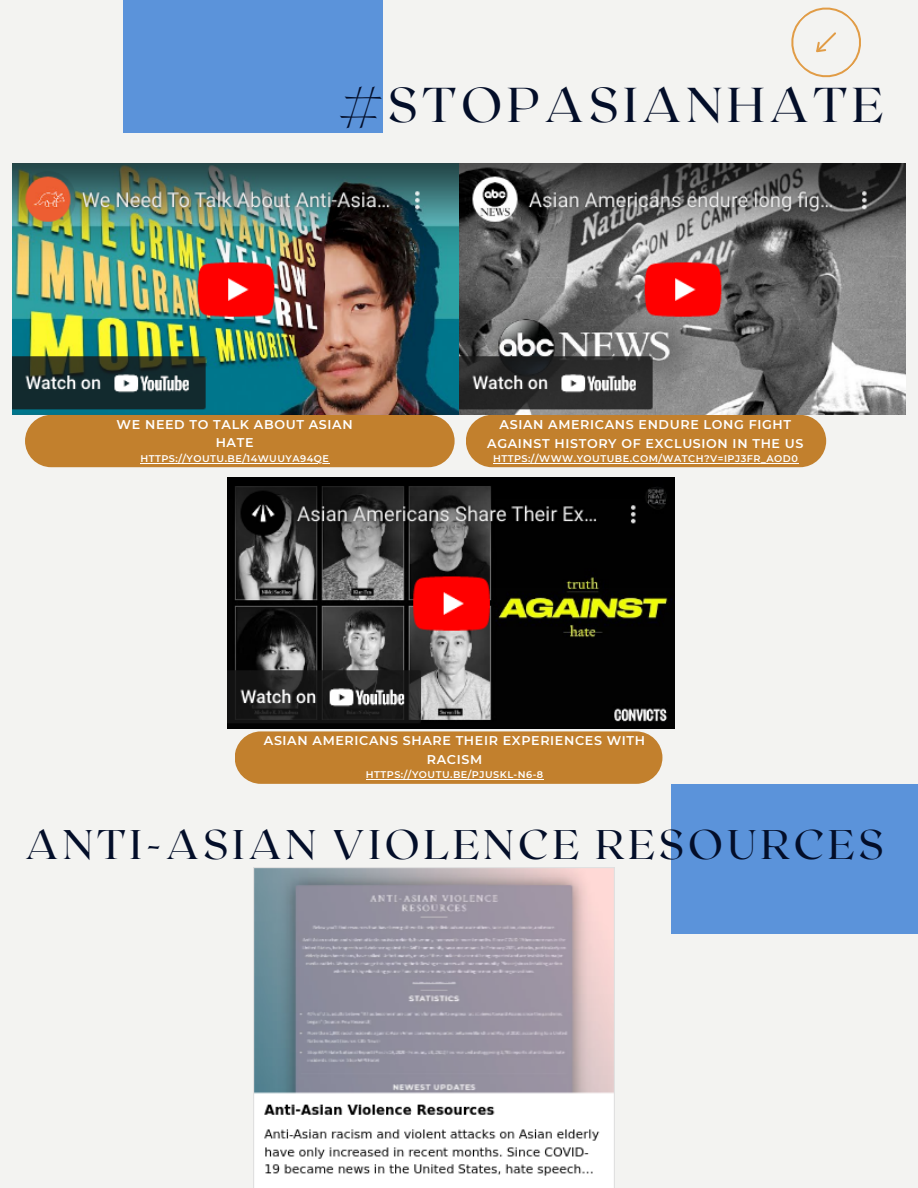
<style>
.page{position:relative;width:918px;height:1188px;background:#f3f3f1}
.page>*{position:absolute;margin:0;border:0;box-sizing:border-box;transform-origin:0 0}
.t1{font:48.9px "Roxborough CF";letter-spacing:.1em;color:#030e29}
.t2{font:41.4px "Roxborough CF";letter-spacing:.1em;color:#030e29}
.t3{font:600 12.75px/18.6px "Montserrat";letter-spacing:.05em;color:#fff;text-align:center}
.t4{font:600 9.75px "Montserrat";letter-spacing:.05em;color:#fff}
</style>
<div class="page">
<div style="left:123px;top:0;width:260px;height:133px;background:#5b93da"></div>
<svg style="left:791px;top:7px;width:70px;height:71px"></svg>
<img style="left:12px;top:163px;width:893px;height:251px">
<img style="left:228px;top:477px;width:447px;height:251px">
<div style="left:25px;top:415px;width:430px;height:52px;background:#c2802d;border-radius:26px"></div>
<hr style="left:140px;top:463px;width:190px;height:1px;background:#fff">
<div style="left:466px;top:415px;width:360px;height:52px;background:#c2802d;border-radius:26px"></div>
<div style="left:235px;top:731px;width:427px;height:53px;background:#c2802d;border-radius:26px"></div>
<hr style="left:493px;top:463px;width:305px;height:1px;background:#fff">
<hr style="left:366px;top:779px;width:178px;height:1px;background:#fff">
<div style="left:671px;top:784px;width:247px;height:149px;background:#5b93da"></div>
<img style="left:253px;top:867px;width:362px;height:321px">
<h1 class="t1" style="left:339px;top:73px;width:546px">#STOPASIANHATE</h1>
<p class="t3" style="left:117px;top:415px;width:238px">WE NEED TO TALK ABOUT ASIAN<br>HATE</p>
<p class="t4" style="left:140px;top:452px;width:190px">HTTPS://YOUTU.BE/14WUUYA94QE</p>
<p class="t3" style="left:487px;top:415px;width:318px">ASIAN AMERICANS ENDURE LONG FIGHT<br>AGAINST HISTORY OF EXCLUSION IN THE US</p>
<p class="t4" style="left:493px;top:453px;width:306px">HTTPS://WWW.YOUTUBE.COM/WATCH?V=IPJ3FR_AOD0</p>
<p class="t3" style="left:264px;top:731px;width:383px">ASIAN AMERICANS SHARE THEIR EXPERIENCES WITH<br>RACISM</p>
<p class="t4" style="left:366px;top:769px;width:179px">HTTPS://YOUTU.BE/PJUSKL-N6-8</p>
<h2 class="t2" style="left:25px;top:817px;width:860px">ANTI-ASIAN VIOLENCE RESOURCES</h2>
</div>
